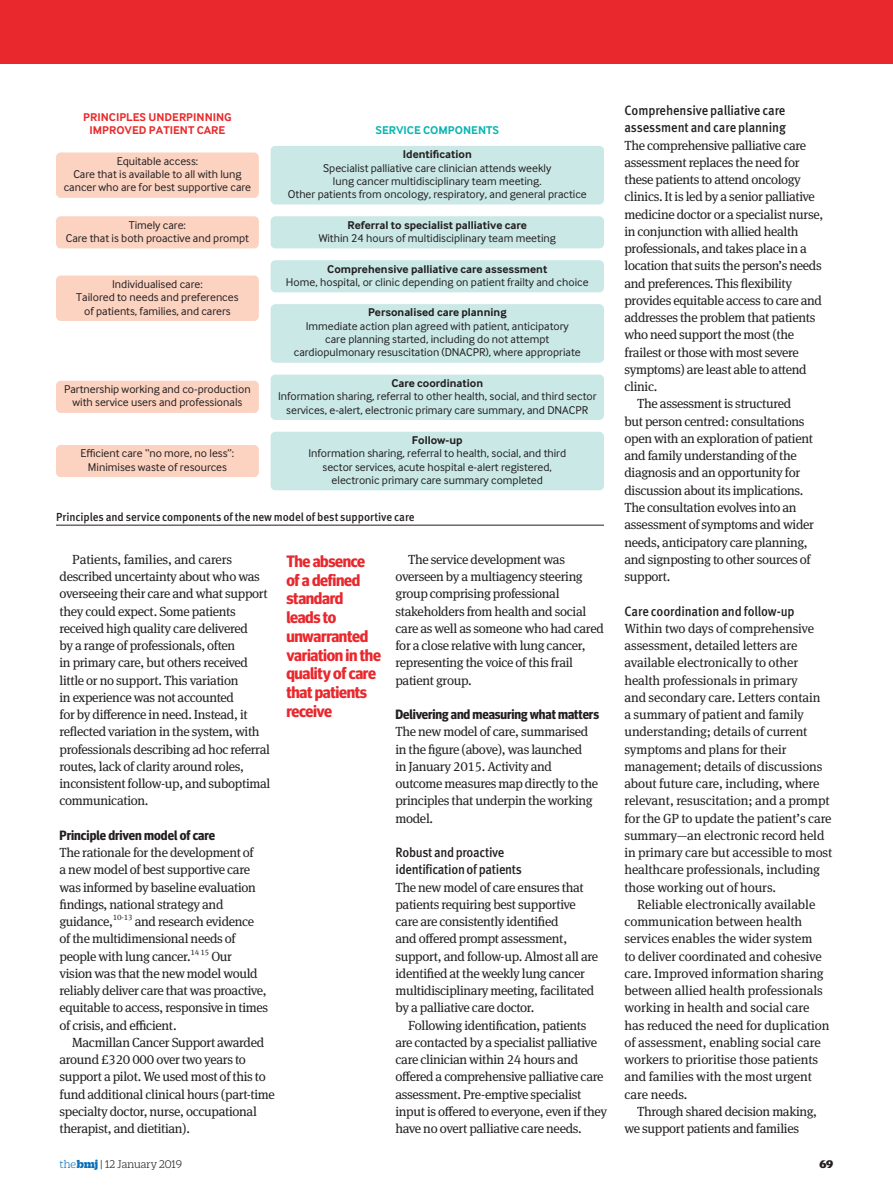
<style>
.page{position:relative;width:893px;height:1191px;background:#fff}
.page>*{position:absolute;margin:0;border:0;box-sizing:border-box;transform-origin:0 0}
.QUOTE{font:700 16.5px/18.8px "Meta Headline OT";letter-spacing:-.02em;color:#e9282d}
.SUBHEAD2_CROSSHEADB{font:500 13.5px/17.2px "Meta Pro";letter-spacing:-.01em;color:#231f20;scale:.93 1}
.SUBHEAD_CROSSHEAD{font:700 13.5px "Meta Headline OT";letter-spacing:-.005em;color:#231f20}
.BODY{font:13.2px/17.2px "Meta Serif Pro";letter-spacing:-.025em;color:#231f20}
.BODY_INDENT{font:13.2px/17.2px "Meta Serif Pro";letter-spacing:-.025em;color:#231f20}
.BODY_INDENT-2{font:13.2px/17.2px "Meta Serif Pro";letter-spacing:-.005em;color:#231f20}
.t1{font:300 12px "Duplicate Slab";color:#231f20}
.t2{font:900 12px "Duplicate Slab";color:#231f20}
.t3{font:11.7px/13.4px "Inter Face";color:#231f20;text-align:center}
.CAPTION_FIGURE{font:500 11.7px "Meta Pro";letter-spacing:-.005em;color:#231f20;scale:.95 1}
.t4{font:700 11.7px/13.4px "Inter Face";color:#e92b2d;text-align:center}
.t5{font:700 11.7px "Inter Face";color:#0ab4b0}
.s1{font-weight:700}
.s2{color:#0970b9}
.s3{font-weight:900;color:#0970b9}
</style>
<div class="page">
<div style="left:0;top:0;width:893px;height:64px;background:#e9282d"></div>
<div style="left:56px;top:152px;width:203px;height:46px;background:#fcd2c0;border-radius:5px"></div>
<div style="left:56px;top:275px;width:203px;height:46px;background:#fcd2c0;border-radius:5px"></div>
<div style="left:56px;top:445px;width:203px;height:32px;background:#fcd2c0;border-radius:5px"></div>
<div style="left:56px;top:216px;width:203px;height:32px;background:#fcd2c0;border-radius:5px"></div>
<div style="left:271px;top:146px;width:333px;height:58px;background:#c9e8e6;border-radius:5px"></div>
<div style="left:56px;top:381px;width:203px;height:32px;background:#fcd2c0;border-radius:5px"></div>
<div style="left:271px;top:216px;width:333px;height:32px;background:#c9e8e6;border-radius:5px"></div>
<div style="left:271px;top:260px;width:333px;height:32px;background:#c9e8e6;border-radius:5px"></div>
<div style="left:271px;top:304px;width:333px;height:59px;background:#c9e8e6;border-radius:5px"></div>
<div style="left:271px;top:432px;width:333px;height:58px;background:#c9e8e6;border-radius:5px"></div>
<div style="left:271px;top:374px;width:333px;height:46px;background:#c9e8e6;border-radius:5px"></div>
<hr style="left:56px;top:525px;width:548px;height:1px;background:#231f20">
<p class="t4" style="left:83px;top:110px;width:150px">PRINCIPLES UNDERPINNING<br>IMPROVED PATIENT CARE</p>
<p class="t3" style="left:64px;top:154px;width:189px">Equitable access:<br>Care that is available to all with lung cancer who are for best supportive care</p>
<p class="t3" style="left:66px;top:218px;width:185px">Timely care:<br>Care that is both proactive and prompt</p>
<p class="t3" style="left:76px;top:277px;width:164px">Individualised care:<br>Tailored to needs and preferences of patients, families, and carers</p>
<p class="t3" style="left:64px;top:382px;width:188px">Partnership working and co-production with service users and professionals</p>
<p class="t3" style="left:81px;top:446px;width:155px">Efficient care “no more, no less”:<br>Minimises waste of resources</p>
<p class="t5" style="left:376px;top:123px;width:125px">SERVICE COMPONENTS</p>
<p class="t3" style="left:288px;top:147px;width:300px"><span class="s1">Identification<br></span>Specialist palliative care clinician attends weekly<br>lung cancer multidisciplinary team meeting.<br>Other patients from oncology, respiratory, and general practice</p>
<p class="t3" style="left:319px;top:218px;width:239px"><span class="s1">Referral to specialist palliative care<br></span>Within 24 hours of multidisciplinary team meeting</p>
<p class="t3" style="left:286px;top:262px;width:304px"><span class="s1">Comprehensive palliative care assessment<br></span>Home, hospital, or clinic depending on patient frailty and choice</p>
<p class="t3" style="left:294px;top:306px;width:288px"><span class="s1">Personalised care planning<br></span>Immediate action plan agreed with patient, anticipatory<br>care planning started, including do not attempt cardiopulmonary resuscitation (DNACPR), where appropriate</p>
<p class="t3" style="left:278px;top:376px;width:320px"><span class="s1">Care coordination<br></span>Information sharing, referral to other health, social, and third sector services, e-alert, electronic primary care summary, and DNACPR</p>
<p class="t3" style="left:308px;top:433px;width:259px"><span class="s1">Follow-up<br></span>Information sharing, referral to health, social, and third sector services, acute hospital e-alert registered, electronic primary care summary completed</p>
<p class="CAPTION_FIGURE" style="left:56px;top:507px;width:379px">Principles and service components of the new model of best supportive care</p>
<p class="BODY_INDENT" style="left:60px;top:550px;width:212px;text-indent:13px">Patients, families, and carers described uncertainty about who was overseeing their care and what support they could expect. Some patients received high quality care delivered<br>by a range of professionals, often<br>in primary care, but others received little or no support. This variation<br>in experience was not accounted<br>for by difference in need. Instead, it reflected variation in the system, with professionals describing ad hoc referral routes, lack of clarity around roles, inconsistent follow-up, and suboptimal communication.</p>
<p class="SUBHEAD_CROSSHEAD" style="left:60px;top:827px;width:157px">Principle driven model of care</p>
<p class="BODY" style="left:60px;top:843px;width:210px">The rationale for the development of<br>a new model of best supportive care was informed by baseline evaluation findings, national strategy and guidance,<sup>10‑13</sup> and research evidence of the multidimensional needs of people with lung cancer.<sup>14</sup> <sup>15</sup> Our vision was that the new model would reliably deliver care that was proactive, equitable to access, responsive in times of crisis, and efficient.</p>
<p class="BODY_INDENT" style="left:60px;top:1033px;width:217px;text-indent:13px">Macmillan Cancer Support awarded around £320 000 over two years to support a pilot. We used most of this to fund additional clinical hours (part-time specialty doctor, nurse, occupational therapist, and dietitian).</p>
<p class="QUOTE" style="left:286px;top:551px;width:96px">The absence of a defined standard leads to unwarranted variation in the quality of care that patients receive</p>
<p class="BODY_INDENT" style="left:395px;top:550px;width:210px;text-indent:13px">The service development was overseen by a multiagency steering group comprising professional stakeholders from health and social care as well as someone who had cared for a close relative with lung cancer, representing the voice of this frail patient group.</p>
<p class="SUBHEAD_CROSSHEAD" style="left:395px;top:706px;width:205px">Delivering and measuring what matters</p>
<p class="BODY" style="left:395px;top:722px;width:204px">The new model of care, summarised in the figure (above), was launched<br>in January 2015. Activity and outcome measures map directly to the principles that underpin the working model.</p>
<p class="SUBHEAD2_CROSSHEADB" style="left:395px;top:843px;width:138px">Robust and proactive identification of patients</p>
<p class="BODY" style="left:395px;top:877px;width:204px">The new model of care ensures that patients requiring best supportive care are consistently identified<br>and offered prompt assessment, support, and follow-up. Almost all are identified at the weekly lung cancer multidisciplinary meeting, facilitated by a palliative care doctor.</p>
<p class="BODY_INDENT" style="left:395px;top:1015px;width:213px;text-indent:13px">Following identification, patients<br>are contacted by a specialist palliative care clinician within 24 hours and offered a comprehensive palliative care assessment. Pre-emptive specialist input is offered to everyone, even if they have no overt palliative care needs.</p>
<p class="SUBHEAD2_CROSSHEADB" style="left:624px;top:101px;width:175px">Comprehensive palliative care assessment and care planning</p>
<p class="BODY" style="left:624px;top:136px;width:200px">The comprehensive palliative care assessment replaces the need for these patients to attend oncology clinics. It is led by a senior palliative medicine doctor or a specialist nurse, in conjunction with allied health professionals, and takes place in a location that suits the person’s needs and preferences. This flexibility provides equitable access to care and addresses the problem that patients who need support the most (the frailest or those with most severe symptoms) are least able to attend clinic.</p>
<p class="BODY_INDENT" style="left:624px;top:394px;width:191px;text-indent:13px">The assessment is structured<br>but person centred: consultations open with an exploration of patient and family understanding of the diagnosis and an opportunity for discussion about its implications.<br>The consultation evolves into an assessment of symptoms and wider needs, anticipatory care planning, and signposting to other sources of support.</p>
<p class="SUBHEAD2_CROSSHEADB" style="left:624px;top:601px;width:184px">Care coordination and follow-up</p>
<p class="BODY" style="left:624px;top:619px;width:209px">Within two days of comprehensive assessment, detailed letters are available electronically to other health professionals in primary<br>and secondary care. Letters contain<br>a summary of patient and family understanding; details of current symptoms and plans for their management; details of discussions about future care, including, where relevant, resuscitation; and a prompt for the GP to update the patient’s care summary—an electronic record held in primary care but accessible to most healthcare professionals, including those working out of hours.</p>
<p class="BODY_INDENT-2" style="left:624px;top:895px;width:207px;text-indent:13px">Reliable electronically available communication between health services enables the wider system<br>to deliver coordinated and cohesive care. Improved information sharing between allied health professionals working in health and social care has reduced the need for duplication of assessment, enabling social care workers to prioritise those patients and families with the most urgent care needs.</p>
<p class="BODY_INDENT" style="left:624px;top:1102px;width:194px;text-indent:13px">Through shared decision making, we support patients and families</p>
<p class="t1" style="left:60px;top:1156px;width:124px"><span class="s2">the</span> <span class="s3">bmj</span> | 12 January 2019</p>
<p class="t2" style="left:819px;top:1155px;width:15px">69</p>
</div>
